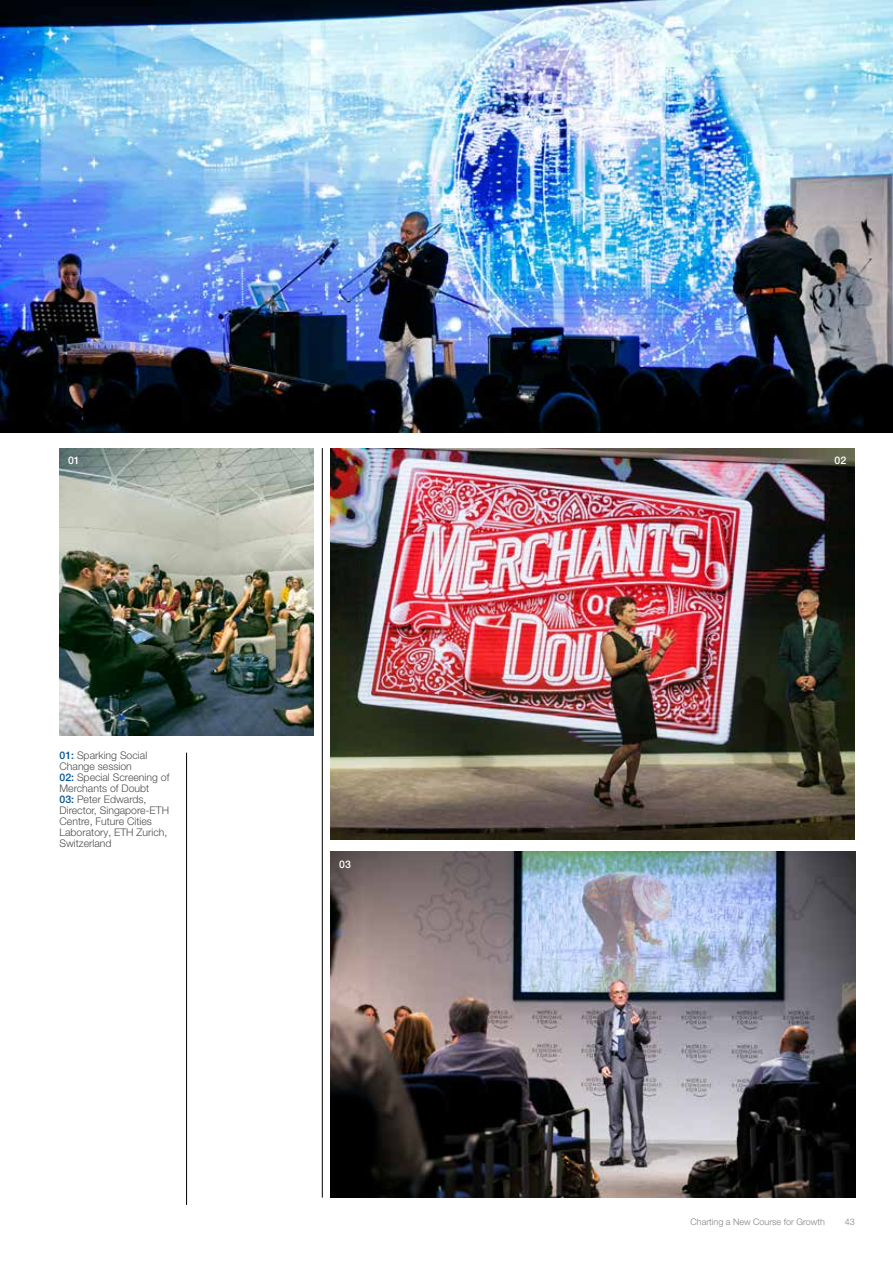
<style>
.page{position:relative;width:893px;height:1263px;background:#fff}
.page>*{position:absolute;margin:0;border:0;box-sizing:border-box;transform-origin:0 0}
.t1{font:300 10.5px/11.1px "Helvetica Neue LT Pro";color:#4d4d4f}
.t2{font:500 10.5px "Helvetica Neue LT Pro";color:#fff}
.t3{font:300 9px "Helvetica Neue LT Pro";color:#808285}
.s1{font-weight:500;color:#00539b}
</style>
<div class="page">
<img style="left:60px;top:448px;width:254px;height:287px">
<hr style="left:322px;top:448px;width:1px;height:749px;background:#000">
<img style="left:0;top:0;width:893px;height:432px">
<img style="left:331px;top:448px;width:524px;height:391px">
<img style="left:331px;top:852px;width:524px;height:345px">
<hr style="left:186px;top:753px;width:1px;height:452px;background:#000">
<p class="t2" style="left:68px;top:454px;width:13px">01</p>
<p class="t2" style="left:834px;top:454px;width:13px">02</p>
<p class="t1" style="left:60px;top:749px;width:111px"><span class="s1">01:</span> Sparking Social<br>Change session<br><span class="s1">02:</span> Special Screening of<br>Merchants of Doubt<br><span class="s1">03:</span> Peter Edwards,<br>Director, Singapore-ETH<br>Centre, Future Cities<br>Laboratory, ETH Zurich,<br>Switzerland</p>
<p class="t2" style="left:339px;top:858px;width:13px">03</p>
<p class="t3" style="left:690px;top:1216px;width:136px">Charting a New Course for Growth</p>
<p class="t3" style="left:845px;top:1216px;width:12px">43</p>
</div>
